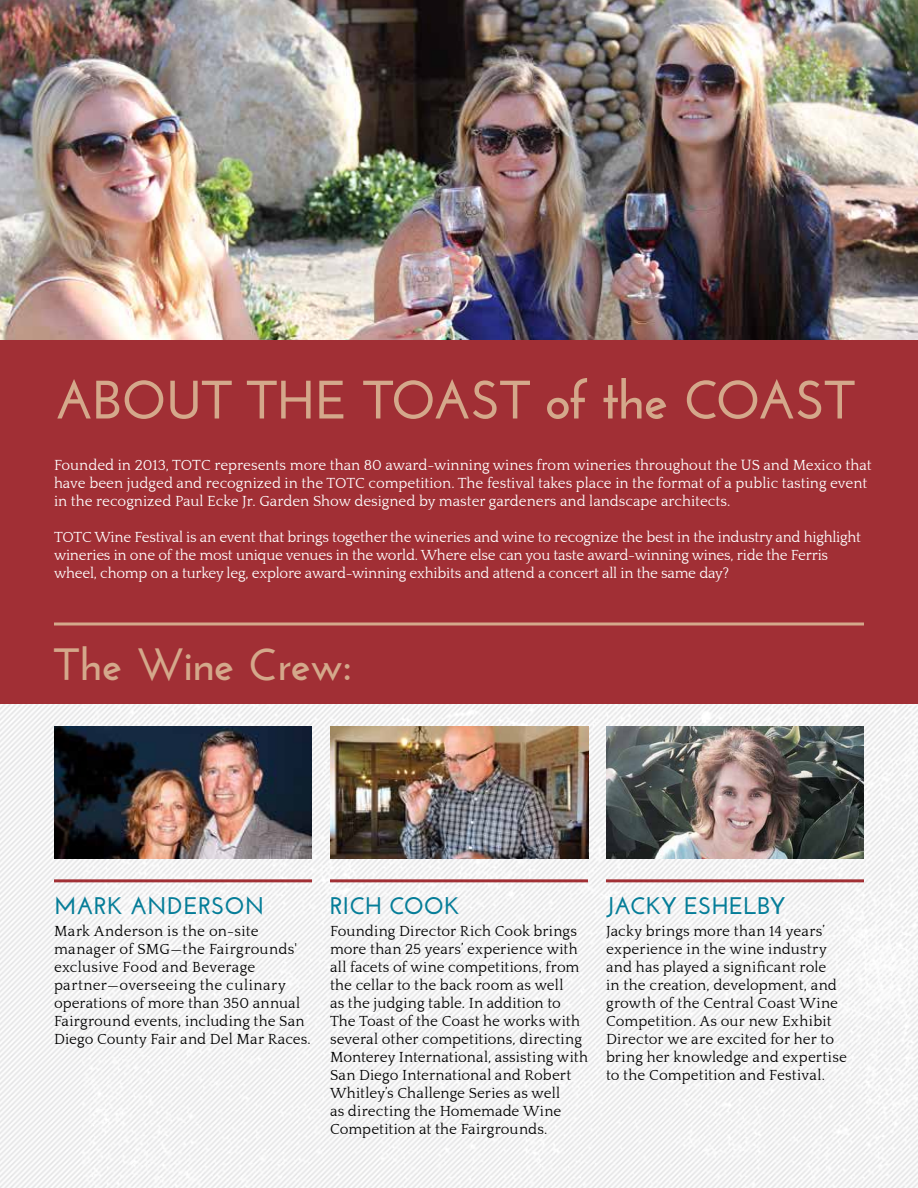
<style>
.page{position:relative;width:918px;height:1188px;background:#fff}
.page>*{position:absolute;margin:0;border:0;box-sizing:border-box;transform-origin:0 0}
.t1{font:700 54px "Josefin Sans";letter-spacing:-.025em;color:#d4a88b}
.t2{font:700 45px "Josefin Sans";letter-spacing:-.015em;color:#d4a88b}
.t3{font:700 24px "Josefin Sans";color:#057d98}
.t4{font:15px/18px "Quattrocento";letter-spacing:.01em;color:#000}
.t5{font:15px/18px "Quattrocento";letter-spacing:-.015em;color:#fff}
</style>
<div class="page">
<img style="left:0;top:704px;width:918px;height:484px">
<img style="left:606px;top:727px;width:258px;height:132px">
<img style="left:330px;top:727px;width:258px;height:132px">
<img style="left:0;top:0;width:918px;height:340px">
<img style="left:54px;top:727px;width:258px;height:132px">
<div style="left:0;top:340px;width:918px;height:364px;background:#a12f35"></div>
<svg style="left:54px;top:622px;width:810px;height:4px;background:#c78975"></svg>
<hr style="left:330px;top:879px;width:258px;height:3px;background:#a13035">
<hr style="left:606px;top:879px;width:258px;height:3px;background:#a13035">
<hr style="left:54px;top:879px;width:258px;height:3px;background:#a13035">
<h1 class="t1" style="left:54px;top:368px;width:802px">ABOUT THE TOAST of the COAST</h1>
<p class="t5" style="left:54px;top:457px;width:819px">Founded in 2013, TOTC represents more than 80 award-winning wines from wineries throughout the US and Mexico that have been judged and recognized in the TOTC competition. The festival takes place in the format of a public tasting event in the recognized Paul Ecke Jr. Garden Show designed by master gardeners and landscape architects.</p>
<p class="t5" style="left:54px;top:529px;width:809px">TOTC Wine Festival is an event that brings together the wineries and wine to recognize the best in the industry and highlight wineries in one of the most unique venues in the world. Where else can you taste award-winning wines, ride the Ferris wheel, chomp on a turkey leg, explore award-winning exhibits and attend a concert all in the same day?</p>
<h2 class="t2" style="left:54px;top:638px;width:299px">The Wine Crew:</h2>
<h3 class="t3" style="left:54px;top:892px;width:212px">MARK ANDERSON</h3>
<p class="t4" style="left:54px;top:923px;width:258px">Mark Anderson is the on-site manager of SMG—the Fairgrounds' exclusive Food and Beverage partner—overseeing the culinary operations of more than 350 annual Fairground events, including the San Diego County Fair and Del Mar Races.</p>
<h3 class="t3" style="left:330px;top:892px;width:131px">RICH COOK</h3>
<p class="t4" style="left:330px;top:923px;width:259px">Founding Director Rich Cook brings more than 25 years’ experience with all facets of wine competitions, from the cellar to the back room as well<br>as the judging table. In addition to The Toast of the Coast he works with several other competitions, directing Monterey International, assisting with San Diego International and Robert Whitley’s Challenge Series as well<br>as directing the Homemade Wine Competition at the Fairgrounds.</p>
<h3 class="t3" style="left:606px;top:892px;width:181px">JACKY ESHELBY</h3>
<p class="t4" style="left:606px;top:923px;width:243px">Jacky brings more than 14 years’ experience in the wine industry and has played a significant role<br>in the creation, development, and growth of the Central Coast Wine<br>Competition. As our new Exhibit<br>Director we are excited for her to bring her knowledge and expertise to the Competition and Festival.</p>
</div>
